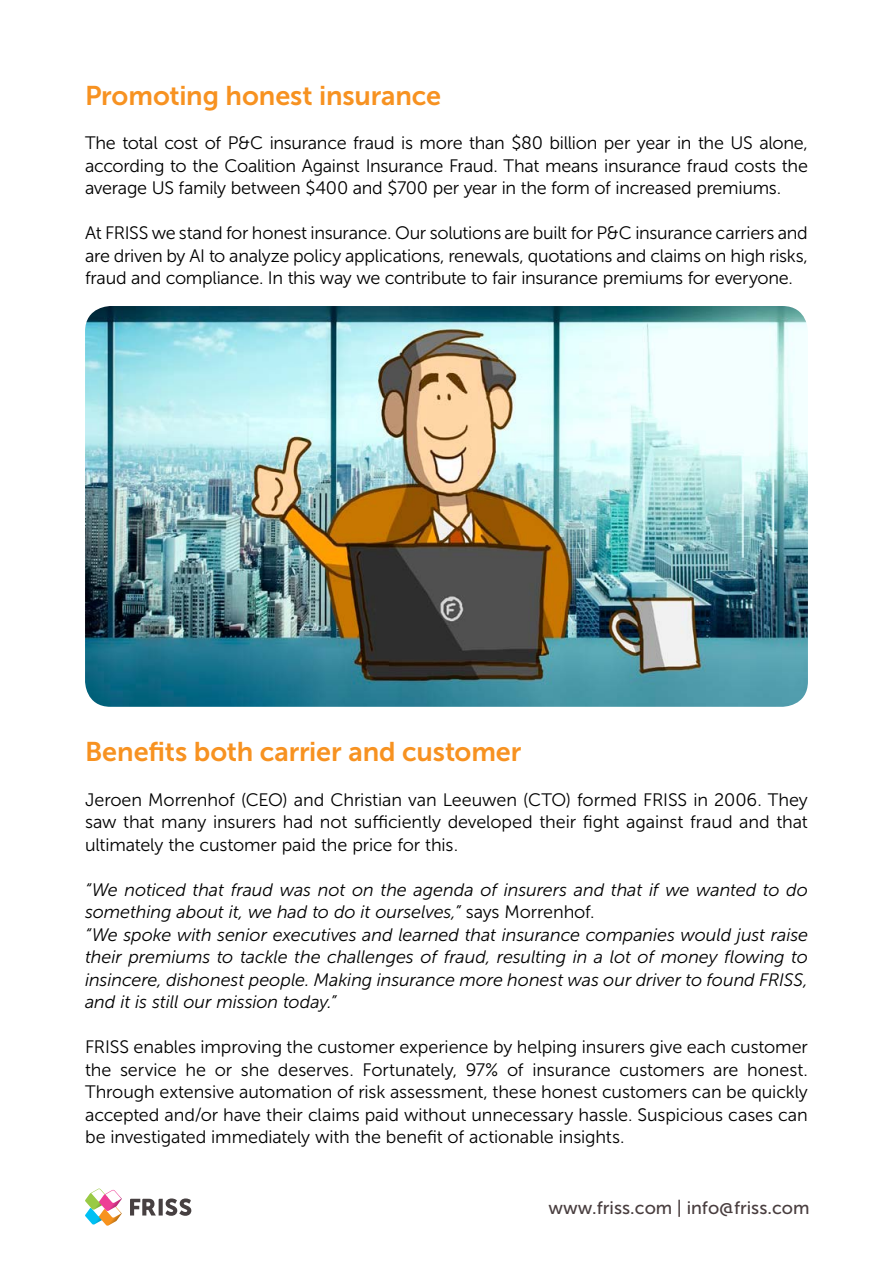
<style>
.page{position:relative;width:893px;height:1263px;background:#fff}
.page>*{position:absolute;margin:0;border:0;box-sizing:border-box;transform-origin:0 0}
.t1{font:27px "Museo Sans 700";letter-spacing:-.005em;color:#f79221}
.t2{font:18px/22.5px "Museo Sans 300";letter-spacing:-.015em;color:#000;text-align:justify}
.t3{font:italic 18px/22.5px "Museo Sans 300";letter-spacing:-.005em;color:#000}
.t4{font:18px "Museo Sans 500";color:#493e3f}
.s1{font-style:normal}
</style>
<div class="page">
<svg style="left:130px;top:1198px;width:61px;height:18px"></svg>
<svg style="left:85px;top:1188px;width:37px;height:38px"></svg>
<img style="left:85px;top:306px;width:723px;height:401px">
<h1 class="t1" style="left:85px;top:81px;width:358px">Promoting honest insurance</h1>
<p class="t2" style="left:85px;top:132px;width:724px">The total cost of P&amp;C insurance fraud is more than $80 billion per year in the US alone, according to the Coalition Against Insurance Fraud. That means insurance fraud costs the average US family between $400 and $700 per year in the form of increased premiums.</p>
<p class="t2" style="left:85px;top:222px;width:724px">At FRISS we stand for honest insurance. Our solutions are built for P&amp;C insurance carriers and are driven by AI to analyze policy applications, renewals, quotations and claims on high risks, fraud and compliance. In this way we contribute to fair insurance premiums for everyone.</p>
<h1 class="t1" style="left:85px;top:737px;width:438px">Benefits both carrier and customer</h1>
<p class="t2" style="left:85px;top:788px;width:724px">Jeroen Morrenhof (CEO) and Christian van Leeuwen (CTO) formed FRISS in 2006. They saw that many insurers had not sufficiently developed their fight against fraud and that ultimately the customer paid the price for this.</p>
<p class="t3" style="left:85px;top:878px;width:724px">“We noticed that fraud was not on the agenda of insurers and that if we wanted to do something about it, we had to do it ourselves,” <span class="s1">says Morrenhof.<br></span>“We spoke with senior executives and learned that insurance companies would just raise their premiums to tackle the challenges of fraud, resulting in a lot of money flowing to insincere, dishonest people. Making insurance more honest was our driver to found FRISS, and it is still our mission today.”</p>
<p class="t2" style="left:85px;top:1036px;width:724px">FRISS enables improving the customer experience by helping insurers give each customer the service he or she deserves. Fortunately, 97% of insurance customers are honest.<br>Through extensive automation of risk assessment, these honest customers can be quickly accepted and/or have their claims paid without unnecessary hassle. Suspicious cases can be investigated immediately with the benefit of actionable insights.</p>
<p class="t4" style="left:549px;top:1198px;width:262px">www.friss.com | info@friss.com</p>
</div>
